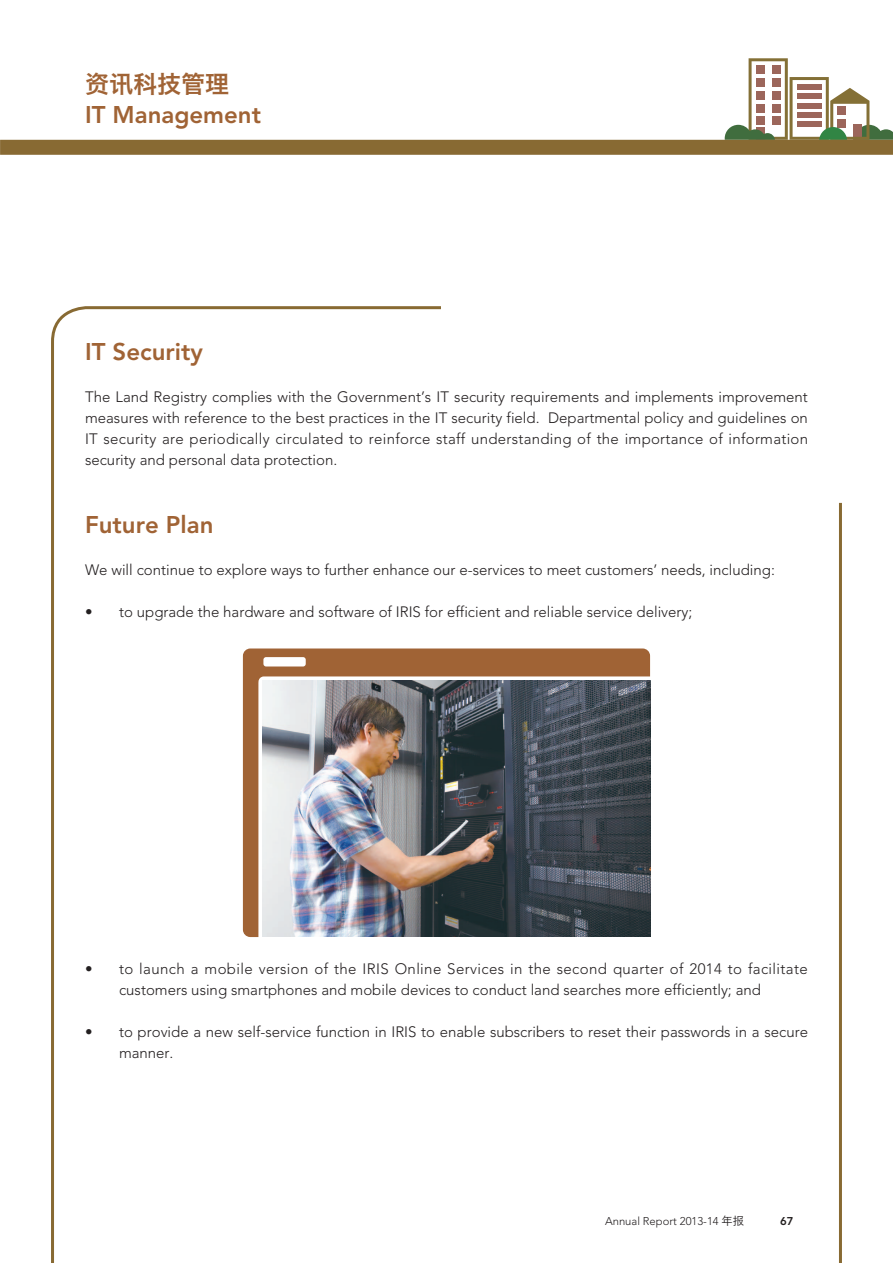
<style>
.page{position:relative;width:893px;height:1263px;background:#fff}
.page>*{position:absolute;margin:0;border:0;box-sizing:border-box;transform-origin:0 0}
.t1{font:800 24px "Avenir LT Std";color:#a06335}
.t2{font:24px "Hiragino Sans GB W6";color:#a06335}
._00_txt_E{font:300 15px/21px "Avenir LT Std";color:#231f20}
.t3{font:300 11.25px "Avenir LT Std";color:#231f20}
.t4{font:800 11.25px "Avenir LT Std";color:#231f20}
.s1{font-family:"Hiragino Sans GB W3";font-weight:400}
</style>
<div class="page">
<hr style="left:839px;top:503px;width:3px;height:760px;background:#886a33">
<svg style="left:725px;top:58px;width:168px;height:82px"></svg>
<div style="left:0;top:140px;width:893px;height:15px;background:#886a33"></div>
<svg style="left:51px;top:306px;width:390px;height:957px"></svg>
<img style="left:243px;top:648px;width:407px;height:289px">
<h1 class="t2" style="left:85px;top:68px;width:145px">资讯科技管理</h1>
<h1 class="t1" style="left:85px;top:100px;width:177px">IT Management</h1>
<h2 class="t1" style="left:85px;top:338px;width:119px">IT Security</h2>
<p class="_00_txt_E" style="left:85px;top:386px;width:725px;text-align:justify">The Land Registry complies with the Government’s IT security requirements and implements improvement measures with reference to the best practices in the IT security field. Departmental policy and guidelines on IT security are periodically circulated to reinforce staff understanding of the importance of information security and personal data protection.</p>
<h2 class="t1" style="left:85px;top:510px;width:130px">Future Plan</h2>
<p class="_00_txt_E" style="left:85px;top:559px;width:691px">We will continue to explore ways to further enhance our e-services to meet customers’ needs, including:</p>
<p class="_00_txt_E" style="left:85px;top:601px;width:609px">• to upgrade the hardware and software of IRIS for efficient and reliable service delivery;</p>
<p class="_00_txt_E" style="left:119px;top:958px;width:690px;text-indent:-34px">• to launch a mobile version of the IRIS Online Services in the second quarter of 2014 to facilitate customers using smartphones and mobile devices to conduct land searches more efficiently; and</p>
<p class="_00_txt_E" style="left:119px;top:1021px;width:690px;text-indent:-34px">• to provide a new self-service function in IRIS to enable subscribers to reset their passwords in a secure manner.</p>
<p class="t3" style="left:605px;top:1214px;width:141px">Annual Report 2013-14 <span class="s1">年报</span></p>
<p class="t4" style="left:780px;top:1214px;width:15px">67</p>
</div>
